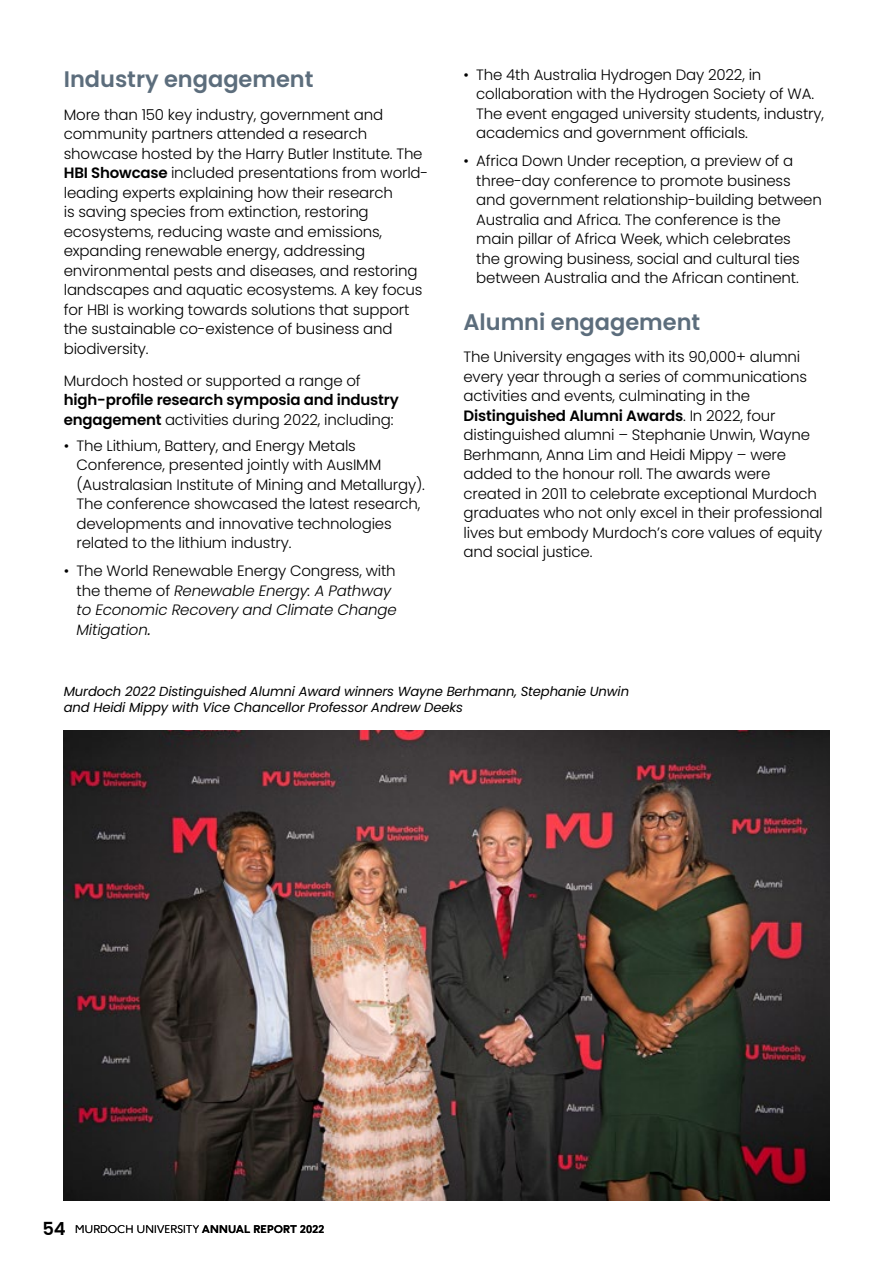
<style>
.page{position:relative;width:893px;height:1263px;background:#fff}
.page>*{position:absolute;margin:0;border:0;box-sizing:border-box;transform-origin:0 0}
.Subheadin_Grey_15{font:600 22.5px "Poppins";color:#5c6d7c}
.t1{font:600 18px "Poppins";color:#000}
.Body_10{font:300 15px/19.5px "Poppins";letter-spacing:-.01em;color:#000}
.Bullets{font:300 15px/19.5px "Poppins";letter-spacing:-.01em;color:#000}
.Bullets-2{font:italic 300 15px/19.5px "Poppins";letter-spacing:-.01em;color:#000}
.t2{font:italic 13.2px/15.9px "Poppins";letter-spacing:-.01em;color:#000}
.Heading_1{font:300 10.5px "F37 Ginger";letter-spacing:.025em;color:#000}
.s1{font-weight:600}
.s2{font-style:normal}
.s3{font-weight:400}
.s4{font-weight:700}
</style>
<div class="page">
<img style="left:64px;top:730px;width:765px;height:471px">
<p class="Subheadin_Grey_15" style="left:64px;top:66px;width:251px">Industry engagement</p>
<p class="Body_10" style="left:64px;top:105px;width:366px">More than 150 key industry, government and community partners attended a research showcase hosted by the Harry Butler Institute. The <span class="s1">HBI Showcase</span> included presentations from world&shy;leading experts explaining how their research<br>is saving species from extinction, restoring ecosystems, reducing waste and emissions, expanding renewable energy, addressing environmental pests and diseases, and restoring landscapes and aquatic ecosystems. A key focus for HBI is working towards solutions that support the sustainable co-existence of business and biodiversity.</p>
<p class="Body_10" style="left:64px;top:371px;width:337px">Murdoch hosted or supported a range of <span class="s1">high-profile research symposia and industry engagement</span> activities during 2022, including:</p>
<p class="Bullets" style="left:77px;top:436px;width:350px;text-indent:-13px">• The Lithium, Battery, and Energy Metals Conference, presented jointly with AusIMM (Australasian Institute of Mining and Metallurgy).<br>The conference showcased the latest research, developments and innovative technologies related to the lithium industry.</p>
<p class="Bullets-2" style="left:77px;top:561px;width:322px;text-indent:-13px"><span class="s2">• The World Renewable Energy Congress, with the theme of</span> Renewable Energy: A Pathway to Economic Recovery and Climate Change Mitigation<span class="s3">.</span></p>
<p class="Bullets" style="left:476px;top:65px;width:349px;text-indent:-13px">• The 4th Australia Hydrogen Day 2022, in collaboration with the Hydrogen Society of WA.<br>The event engaged university students, industry, academics and government officials.</p>
<p class="Bullets" style="left:476px;top:151px;width:347px;text-indent:-13px">• Africa Down Under reception, a preview of a three-day conference to promote business and government relationship-building between Australia and Africa. The conference is the main pillar of Africa Week, which celebrates<br>the growing business, social and cultural ties between Australia and the African continent.</p>
<p class="Subheadin_Grey_15" style="left:463px;top:309px;width:238px">Alumni engagement</p>
<p class="Body_10" style="left:463px;top:347px;width:361px">The University engages with its 90,000+ alumni every year through a series of communications activities and events, culminating in the <span class="s1">Distinguished Alumni Awards</span>. In 2022, four distinguished alumni – Stephanie Unwin, Wayne Berhmann, Anna Lim and Heidi Mippy – were added to the honour roll. The awards were created in 2011 to celebrate exceptional Murdoch graduates who not only excel in their professional lives but embody Murdoch’s core values of equity and social justice.</p>
<p class="t2" style="left:64px;top:683px;width:567px">Murdoch 2022 Distinguished Alumni Award winners Wayne Berhmann, Stephanie Unwin and Heidi Mippy with Vice Chancellor Professor Andrew Deeks</p>
<p class="t1" style="left:43px;top:1218px;width:25px">54</p>
<p class="Heading_1" style="left:75px;top:1223px;width:251px">MURDOCH UNIVERSITY <span class="s4">ANNUAL REPORT 2022</span></p>
</div>
